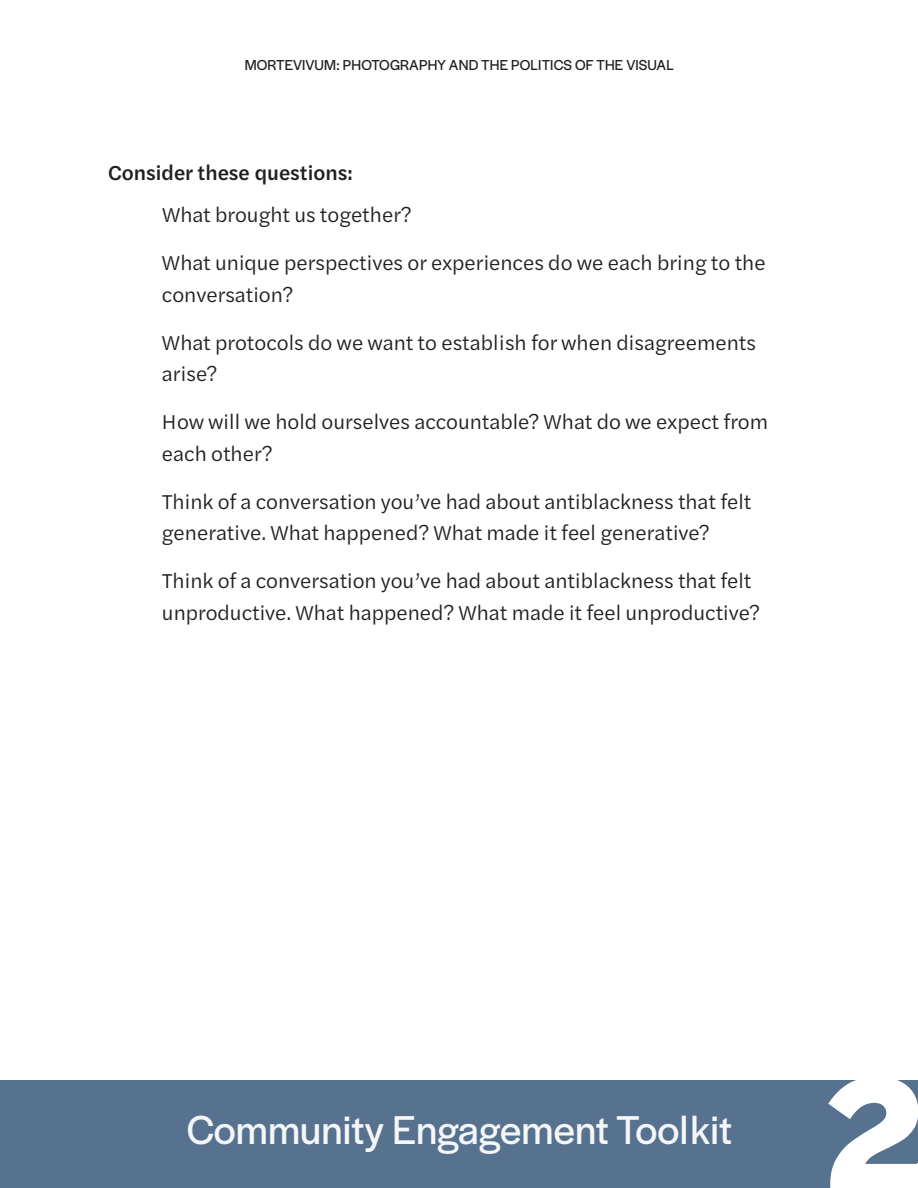
<style>
.page{position:relative;width:918px;height:1188px;background:#fff}
.page>*{position:absolute;margin:0;border:0;box-sizing:border-box;transform-origin:0 0}
.t1{font:165px "Halyard Display VF";color:#fff}
.t2{font:42px "Halyard Display VF";letter-spacing:.005em;color:#fff}
.Paragraph_Style_2{font:21px/31.5px "Halyard Text VF";color:#221f20}
.Paragraph_Style_8{font:21px "Halyard Text VF";color:#221f20}
.Heading_2_3{font:15px "Halyard Display VF";letter-spacing:.01em;color:#221f20}
</style>
<div class="page">
<div style="left:0;top:1080px;width:918px;height:108px;background:#57728f"></div>
<svg style="left:917px;top:1164px;width:1px;height:24px"></svg>
<h2 class="Heading_2_3" style="left:245px;top:55px;width:431px">MORTEVIVUM: PHOTOGRAPHY AND THE POLITICS OF THE VISUAL</h2>
<p class="Paragraph_Style_8" style="left:108px;top:158px;width:246px">Consider these questions:</p>
<p class="Paragraph_Style_2" style="left:162px;top:198px;width:251px">What brought us together?</p>
<p class="Paragraph_Style_2" style="left:162px;top:246px;width:605px">What unique perspectives or experiences do we each bring to the conversation?</p>
<p class="Paragraph_Style_2" style="left:162px;top:326px;width:596px">What protocols do we want to establish for when disagreements arise?</p>
<p class="Paragraph_Style_2" style="left:162px;top:405px;width:608px">How will we hold ourselves accountable? What do we expect from each other?</p>
<p class="Paragraph_Style_2" style="left:162px;top:485px;width:591px">Think of a conversation you’ve had about antiblackness that felt generative. What happened? What made it feel generative?</p>
<p class="Paragraph_Style_2" style="left:162px;top:564px;width:599px">Think of a conversation you’ve had about antiblackness that felt unproductive. What happened? What made it feel unproductive?</p>
<h2 class="t2" style="left:186px;top:1100px;width:548px">Community Engagement Toolkit</h2>
<h1 class="t1" style="left:826px;top:1016px;width:98px">2</h1>
</div>
